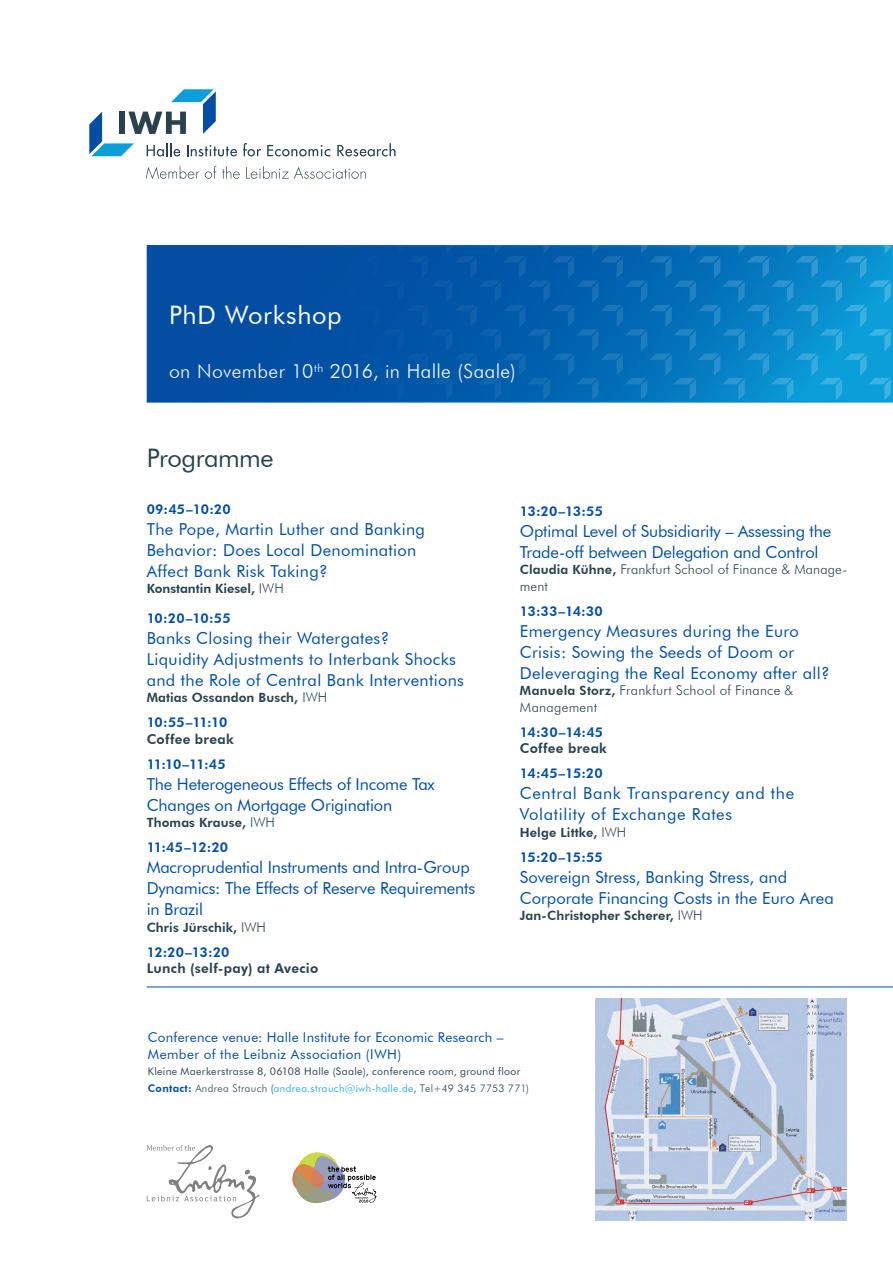
<style>
.page{position:relative;width:893px;height:1263px;background:#fff}
.page>*{position:absolute;margin:0;border:0;box-sizing:border-box;transform-origin:0 0}
.t1{font:25.5px "Futura BT";letter-spacing:.025em;color:#fff}
.t2{font:25.5px "Futura BT";letter-spacing:-.02em;color:#29424e}
.t3{font:300 19.5px "Futura BT";letter-spacing:.015em;color:#fff}
.t4{font:16.5px/21px "Futura BT";letter-spacing:.02em;color:#034ea2}
.t5{font:16.5px/21px "Futura BT";letter-spacing:-.01em;color:#034ea2}
.t6{font:16.5px/21px "Futura BT";color:#034ea2}
.t7{font:16.5px/21px "Futura BT";letter-spacing:.04em;color:#034ea2}
.t8{font:800 13.5px "Futura BT";letter-spacing:-.025em;color:#034ea2}
.t9{font:300 13.5px/16.5px "Futura BT";letter-spacing:.01em;color:#29424e}
.t10{font:13.5px/16.5px "Futura BT";letter-spacing:.02em;color:#034ea2}
.t11{font:800 13.5px "Futura BT";letter-spacing:.025em;color:#29424e}
.t12{font:800 12.75px "Futura BT";letter-spacing:.01em;color:#29424e}
.t13{font:10.5px/16.5px "Futura BT";letter-spacing:.03em;color:#29424e}
.s1{font-weight:300;font-size:13.5px}
.s2{font-weight:800;font-size:12.75px}
.s3{font-weight:800;color:#034ea2}
.s4{font-weight:300}
.s5{font-weight:300;color:#0c9eda}
</style>
<div class="page">
<div style="left:147px;top:246px;width:745px;height:156px;background:#034ea2"></div>
<svg style="left:260px;top:245px;width:631px;height:155px"></svg>
<hr style="left:147px;top:986px;width:746px;height:1px;background:#034ea2">
<img style="left:595px;top:998px;width:251px;height:223px">
<svg style="left:147px;top:1145px;width:112px;height:73px"></svg>
<svg style="left:292px;top:1152px;width:85px;height:52px"></svg>
<svg style="left:243px;top:143px;width:18px;height:13px"></svg>
<svg style="left:267px;top:145px;width:63px;height:11px"></svg>
<svg style="left:337px;top:143px;width:59px;height:13px"></svg>
<svg style="left:146px;top:166px;width:53px;height:13px"></svg>
<svg style="left:205px;top:166px;width:11px;height:13px"></svg>
<svg style="left:222px;top:166px;width:18px;height:13px"></svg>
<svg style="left:246px;top:166px;width:120px;height:13px"></svg>
<svg style="left:89px;top:89px;width:148px;height:67px"></svg>
<h1 class="t1" style="left:169px;top:300px;width:174px">PhD Workshop</h1>
<p class="t3" style="left:169px;top:359px;width:348px">on November 10<sup>th</sup> 2016, in Halle (Saale)</p>
<h1 class="t2" style="left:147px;top:442px;width:128px">Programme</h1>
<p class="t8" style="left:147px;top:501px;width:86px">09:45–10:20</p>
<p class="t4" style="left:147px;top:518px;width:280px">The Pope, Martin Luther and Banking<br>Behavior: Does Local Denomination<br>Affect Bank Risk Taking?</p>
<p class="t12" style="left:147px;top:581px;width:139px">Konstantin Kiesel, <span class="s1">IWH</span></p>
<p class="t8" style="left:147px;top:609px;width:85px">10:20–10:55</p>
<p class="t4" style="left:147px;top:627px;width:319px">Banks Closing their Watergates?<br>Liquidity Adjustments to Interbank Shocks and the Role of Central Bank Interventions</p>
<p class="t12" style="left:147px;top:690px;width:182px">Matias Ossandon Busch, <span class="s1">IWH</span></p>
<p class="t8" style="left:147px;top:714px;width:82px">10:55–11:10</p>
<p class="t11" style="left:147px;top:730px;width:89px">Coffee break</p>
<p class="t8" style="left:147px;top:755px;width:80px">11:10–11:45</p>
<p class="t5" style="left:147px;top:773px;width:289px">The Heterogeneous Effects of Income Tax<br>Changes on Mortgage Origination</p>
<p class="t12" style="left:147px;top:815px;width:130px">Thomas Krause, <span class="s1">IWH</span></p>
<p class="t8" style="left:147px;top:839px;width:83px">11:45–12:20</p>
<p class="t5" style="left:147px;top:856px;width:330px">Macroprudential Instruments and Intra-Group<br>Dynamics: The Effects of Reserve Requirements in Brazil</p>
<p class="t12" style="left:147px;top:919px;width:121px">Chris Jürschik, <span class="s1">IWH</span></p>
<p class="t8" style="left:147px;top:943px;width:84px">12:20–13:20</p>
<p class="t11" style="left:147px;top:960px;width:173px">Lunch (self-pay) at Avecio</p>
<p class="t8" style="left:520px;top:503px;width:85px">13:20–13:55</p>
<p class="t5" style="left:520px;top:520px;width:313px">Optimal Level of Subsidiarity – Assessing the<br>Trade-off between Delegation and Control</p>
<p class="t9" style="left:520px;top:561px;width:329px"><span class="s2">Claudia Kühne,</span> Frankfurt School of Finance &amp; Manage&shy;ment</p>
<p class="t8" style="left:520px;top:603px;width:84px">13:33–14:30</p>
<p class="t4" style="left:520px;top:620px;width:311px">Emergency Measures during the Euro<br>Crisis: Sowing the Seeds of Doom or<br>Deleveraging the Real Economy after all?</p>
<p class="t9" style="left:520px;top:682px;width:275px"><span class="s2">Manuela Storz,</span> Frankfurt School of Finance &amp;<br>Management</p>
<p class="t8" style="left:520px;top:724px;width:85px">14:30–14:45</p>
<p class="t11" style="left:520px;top:740px;width:89px">Coffee break</p>
<p class="t8" style="left:520px;top:765px;width:84px">14:45–15:20</p>
<p class="t7" style="left:520px;top:783px;width:276px">Central Bank Transparency and the<br>Volatility of Exchange Rates</p>
<p class="t12" style="left:520px;top:825px;width:108px">Helge Littke, <span class="s1">IWH</span></p>
<p class="t8" style="left:520px;top:849px;width:85px">15:20–15:55</p>
<p class="t6" style="left:520px;top:866px;width:315px">Sovereign Stress, Banking Stress, and<br>Corporate Financing Costs in the Euro Area</p>
<p class="t12" style="left:520px;top:908px;width:184px">Jan-Christopher Scherer, <span class="s1">IWH</span></p>
<p class="t10" style="left:148px;top:1029px;width:357px">Conference venue: Halle Institute for Economic Research –<br>Member of the Leibniz Association (IWH)</p>
<p class="t13" style="left:148px;top:1063px;width:383px">Kleine Maerkerstrasse 8, 06108 Halle (Saale), conference room, ground floor<br><span class="s3">Contact:</span> <span class="s4">Andrea Strauch (</span><span class="s5">andrea.strauch@iwh-halle.de</span><span class="s4">, Tel+49 345 7753 771)</span></p>
</div>
